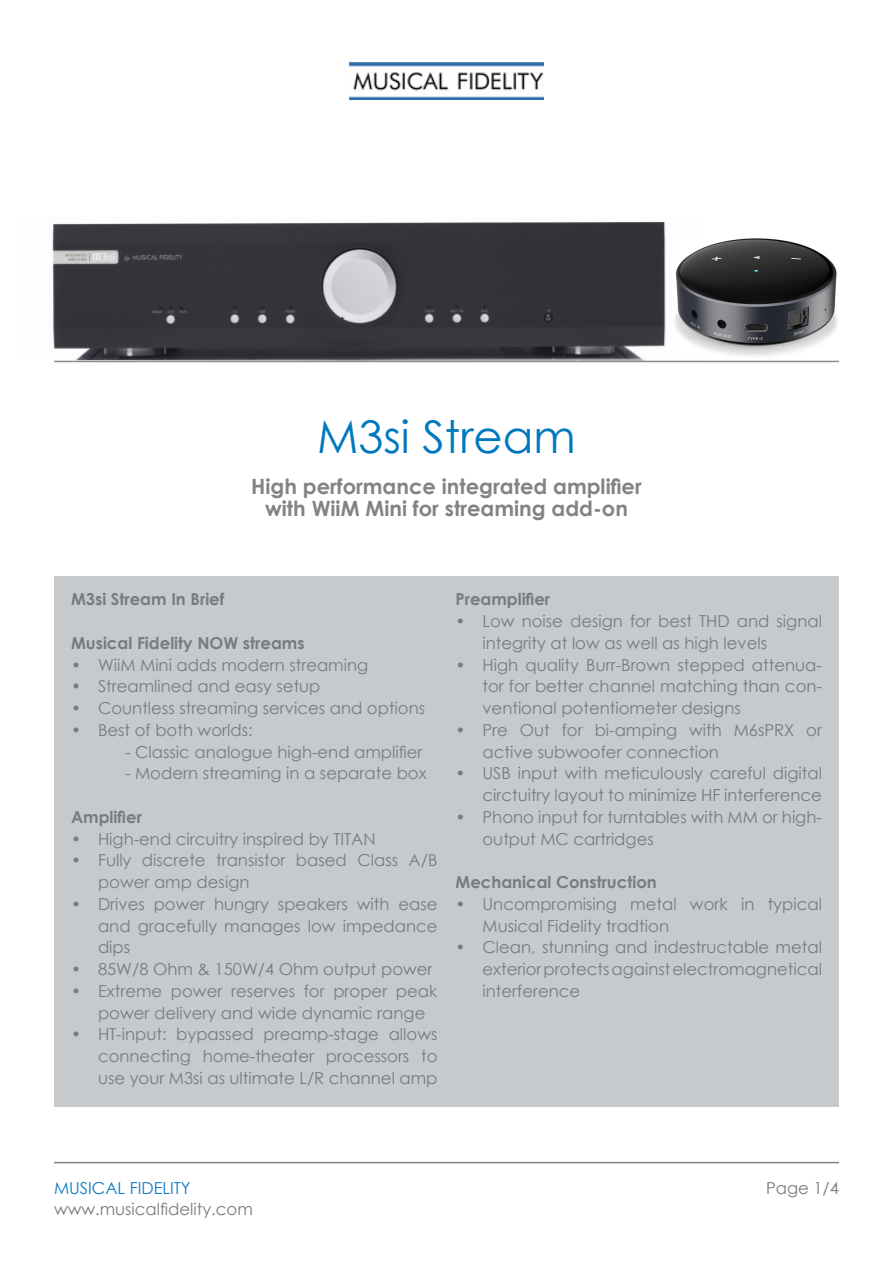
<style>
.page{position:relative;width:893px;height:1263px;background:#fff}
.page>*{position:absolute;margin:0;border:0;box-sizing:border-box;transform-origin:0 0}
.t1{font:45px "Century Gothic";color:#0078be}
.t2{font:700 21px "Century Gothic";color:#818386}
.t3{font:16.5px/21.8px "Century Gothic";color:#747d82}
.t4{font:700 16.5px "Century Gothic";color:#747d82}
.t5{font:16.5px "Century Gothic";color:#767c81}
.t6{font:16.5px "Century Gothic";color:#107bc1}
</style>
<div class="page">
<hr style="left:54px;top:1162px;width:785px;height:1px;background:#818386">
<img style="left:350px;top:63px;width:193px;height:37px">
<img style="left:52px;top:221px;width:652px;height:140px">
<div style="left:54px;top:576px;width:785px;height:531px;background:#c7cacc"></div>
<img style="left:673px;top:238px;width:165px;height:120px">
<hr style="left:54px;top:361px;width:785px;height:1px;background:#8c8b8d">
<p class="t1" style="left:317px;top:406px;width:260px">M3si Stream</p>
<p class="t2" style="left:251px;top:470px;width:392px">High performance integrated amplifier</p>
<p class="t2" style="left:265px;top:493px;width:364px">with WiiM Mini for streaming add-on</p>
<p class="t4" style="left:71px;top:587px;width:155px">M3si Stream In Brief</p>
<p class="t4" style="left:71px;top:630px;width:235px">Musical Fidelity NOW streams</p>
<p class="t3" style="left:71px;top:653px;width:299px">• WiiM Mini adds modern streaming</p>
<p class="t3" style="left:71px;top:675px;width:251px">• Streamlined and easy setup</p>
<p class="t3" style="left:71px;top:697px;width:356px">• Countless streaming services and options</p>
<p class="t3" style="left:71px;top:719px;width:183px">• Best of both worlds:</p>
<p class="t3" style="left:125px;top:740px;width:299px">- Classic analogue high-end amplifier</p>
<p class="t3" style="left:125px;top:762px;width:303px">- Modern streaming in a separate box</p>
<p class="t4" style="left:71px;top:804px;width:72px">Amplifier</p>
<p class="t3" style="left:71px;top:827px;width:306px">• High-end circuitry inspired by TITAN</p>
<p class="t3" style="left:98px;top:849px;width:341px;text-indent:-27px">• Fully discrete transistor based Class A/B power amp design</p>
<p class="t3" style="left:98px;top:893px;width:341px;text-align:justify;text-indent:-27px">• Drives power hungry speakers with ease and gracefully manages low impedance dips</p>
<p class="t3" style="left:71px;top:958px;width:363px">• 85W/8 Ohm &amp; 150W/4 Ohm output power</p>
<p class="t3" style="left:98px;top:980px;width:341px;text-indent:-27px">• Extreme power reserves for proper peak power delivery and wide dynamic range</p>
<p class="t3" style="left:98px;top:1023px;width:341px;text-align:justify;text-indent:-27px">• HT-input: bypassed preamp-stage allows connecting home-theater processors to use your M3si as ultimate L/R channel amp</p>
<p class="t4" style="left:455px;top:587px;width:96px">Preamplifier</p>
<p class="t3" style="left:482px;top:610px;width:341px;text-indent:-27px">• Low noise design for best THD and signal integrity at low as well as high levels</p>
<p class="t3" style="left:482px;top:653px;width:341px;text-align:justify;text-indent:-27px">• High quality Burr-Brown stepped attenua&shy;tor for better channel matching than con&shy;ventional potentiometer designs</p>
<p class="t3" style="left:482px;top:719px;width:341px;text-indent:-27px">• Pre Out for bi-amping with M6sPRX or active subwoofer connection</p>
<p class="t3" style="left:455px;top:762px;width:368px;text-align:right">• USB input with meticulously careful digital circtuitry layout to minimize HF interference</p>
<p class="t3" style="left:482px;top:806px;width:341px;text-indent:-27px">• Phono input for turntables with MM or high&shy;output MC cartridges</p>
<p class="t4" style="left:455px;top:869px;width:203px">Mechanical Construction</p>
<p class="t3" style="left:482px;top:893px;width:341px;text-indent:-27px">• Uncompromising metal work in typical<br>Musical Fidelity tradtion</p>
<p class="t3" style="left:482px;top:936px;width:341px;text-align:justify;text-indent:-27px">• Clean, stunning and indestructable metal exterior protects against electromagnetical interference</p>
<p class="t6" style="left:54px;top:1176px;width:138px">MUSICAL FIDELITY</p>
<p class="t5" style="left:766px;top:1176px;width:74px">Page 1/4</p>
<p class="t5" style="left:54px;top:1197px;width:200px">www.musicalfidelity.com</p>
</div>
